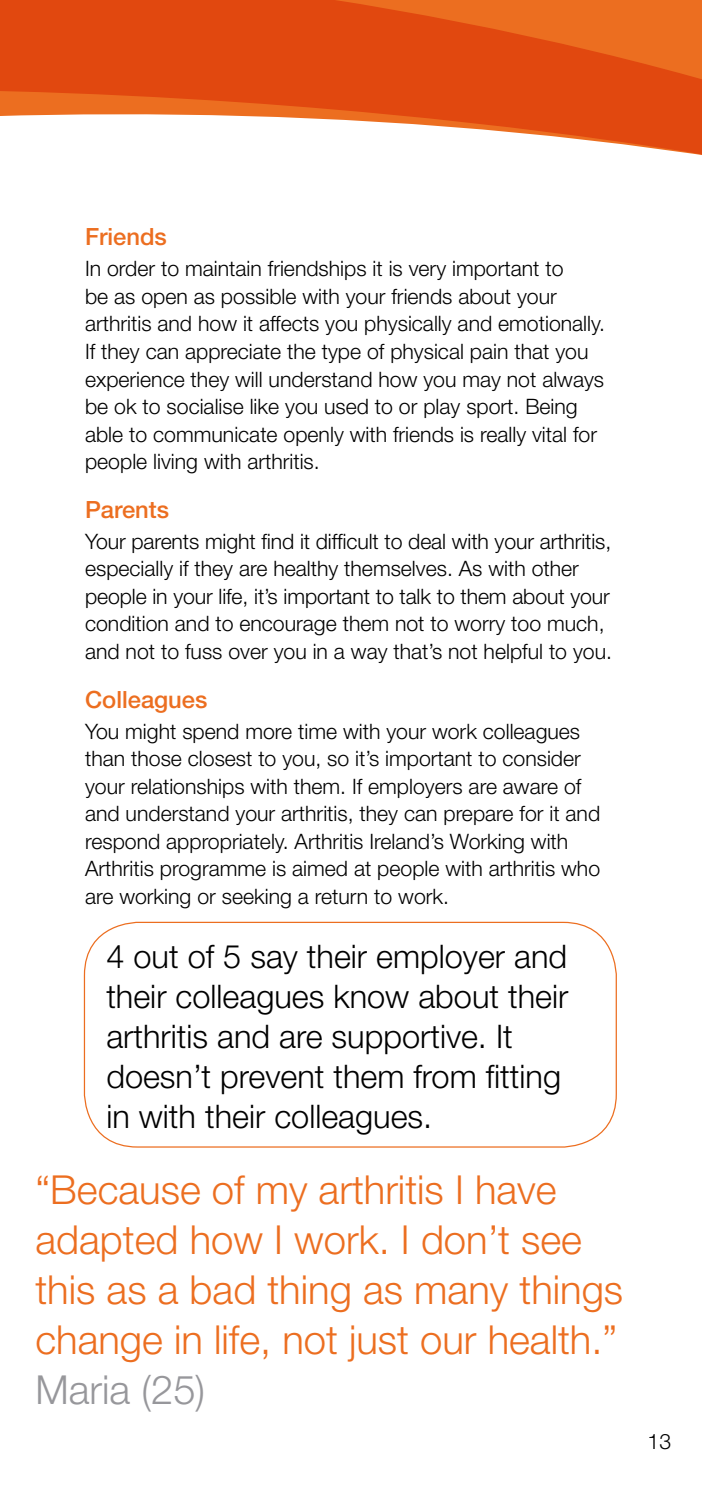
<style>
.page{position:relative;width:702px;height:1489px;background:#fff}
.page>*{position:absolute;margin:0;border:0;box-sizing:border-box;transform-origin:0 0}
.t1{font:300 40px/50px "Helvetica Neue";color:#ec6e20}
.t2{font:300 40px "Helvetica Neue";color:#97979b}
.t3{font:300 32.5px/40px "Helvetica Neue";color:#000}
.t4{font:500 23.75px "Helvetica Neue";color:#ec6e20}
.t5{font:300 21.25px/27.5px "Helvetica Neue";color:#000}
</style>
<div class="page">
<svg style="left:0;top:0;width:702px;height:155px;fill:#e1480f"></svg>
<p class="t4" style="left:85px;top:223px;width:83px">Friends</p>
<p class="t5" style="left:85px;top:255px;width:521px">In order to maintain friendships it is very important to<br>be as open as possible with your friends about your arthritis and how it affects you physically and emotionally.<br>If they can appreciate the type of physical pain that you experience they will understand how you may not always be ok to socialise like you used to or play sport. Being able to communicate openly with friends is really vital for people living with arthritis.</p>
<p class="t4" style="left:85px;top:495px;width:86px">Parents</p>
<p class="t5" style="left:85px;top:527px;width:528px">Your parents might find it difficult to deal with your arthritis, especially if they are healthy themselves. As with other people in your life, it’s important to talk to them about your condition and to encourage them not to worry too much, and not to fuss over you in a way that’s not helpful to you.</p>
<p class="t4" style="left:85px;top:685px;width:124px">Colleagues</p>
<p class="t5" style="left:85px;top:717px;width:516px">You might spend more time with your work colleagues than those closest to you, so it’s important to consider your relationships with them. If employers are aware of and understand your arthritis, they can prepare for it and respond appropriately. Arthritis Ireland’s Working with Arthritis programme is aimed at people with arthritis who are working or seeking a return to work.</p>
<h2 class="t3" style="left:106px;top:935px;width:463px">4 out of 5 say their employer and their colleagues know about their arthritis and are supportive. It doesn’t prevent them from fitting in with their colleagues.</h2>
<h1 class="t1" style="left:35px;top:1163px;width:589px">“Because of my arthritis I have adapted how I work. I don’t see this as a bad thing as many things change in life, not just our health.”</h1>
<h1 class="t2" style="left:35px;top:1364px;width:171px">Maria (25)</h1>
<p class="t5" style="left:647px;top:1426px;width:25px">13</p>
</div>
